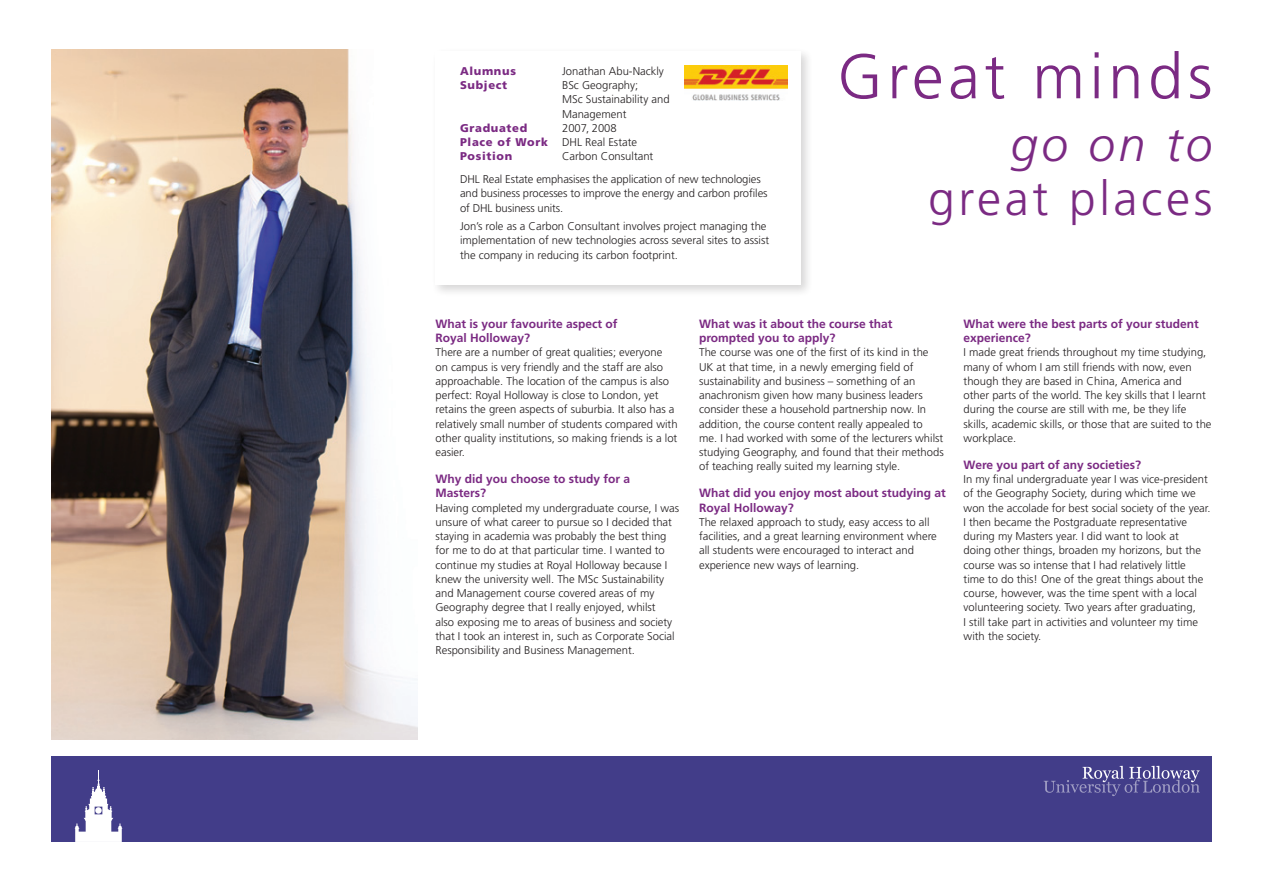
<style>
.page{position:relative;width:1263px;height:893px;background:#fff}
.page>*{position:absolute;margin:0;border:0;box-sizing:border-box;transform-origin:0 0}
.t1{font:300 63px "Frutiger LT Std";letter-spacing:.075em;color:#7b2a83}
.t2{font:300 48px "Frutiger LT Std";letter-spacing:.075em;color:#7b2a83}
.t3{font:italic 300 48px "Frutiger LT Std";color:#7b2a83}
.t4{font:700 12px/14.2px "Frutiger LT Std";color:#7b2a83}
.t5{font:300 11.25px/14.2px "Frutiger LT Std";color:#231f20}
.t6{font:900 11.25px "Frutiger LT Std";letter-spacing:.06em;color:#7b2a83}
</style>
<div class="page">
<div style="left:51px;top:756px;width:1161px;height:85px;background:#423d89"></div>
<svg style="left:1043px;top:766px;width:157px;height:30px"></svg>
<svg style="left:75px;top:771px;width:48px;height:71px"></svg>
<img style="left:51px;top:50px;width:367px;height:689px">
<div style="left:431px;top:47px;width:383px;height:251px;background:#231f20;opacity:.9"></div>
<div style="left:435px;top:51px;width:366px;height:234px;background:#fff"></div>
<img style="left:685px;top:66px;width:103px;height:35px">
<p class="t6" style="left:460px;top:64px;width:57px">Alumnus</p>
<p class="t5" style="left:562px;top:64px;width:103px">Jonathan Abu-Nackly</p>
<p class="t6" style="left:460px;top:78px;width:49px">Subject</p>
<p class="t5" style="left:562px;top:78px;width:109px">BSc Geography;<br>MSc Sustainability and<br>Management</p>
<p class="t6" style="left:460px;top:121px;width:69px">Graduated</p>
<p class="t5" style="left:562px;top:121px;width:56px">2007, 2008</p>
<p class="t6" style="left:460px;top:135px;width:89px">Place of Work</p>
<p class="t5" style="left:562px;top:135px;width:77px">DHL Real Estate</p>
<p class="t6" style="left:460px;top:150px;width:54px">Position</p>
<p class="t5" style="left:460px;top:145px;width:302px;line-height:22.8px;text-align:center">Carbon Consultant<br>DHL Real Estate emphasises the application of new technologies</p>
<p class="t5" style="left:460px;top:187px;width:309px">and business processes to improve the energy and carbon profiles of DHL business units.</p>
<p class="t5" style="left:460px;top:219px;width:311px">Jon’s role as a Carbon Consultant involves project managing the implementation of new technologies across several sites to assist the company in reducing its carbon footprint.</p>
<h1 class="t1" style="left:837px;top:41px;width:377px">Great minds</h1>
<h2 class="t3" style="left:1011px;top:117px;width:203px">go on to</h2>
<h2 class="t2" style="left:928px;top:171px;width:286px">great places</h2>
<p class="t4" style="left:435px;top:317px;width:184px">What is your favourite aspect of<br>Royal Holloway?</p>
<p class="t5" style="left:435px;top:346px;width:244px">There are a number of great qualities; everyone on campus is very friendly and the staff are also approachable. The location of the campus is also perfect: Royal Holloway is close to London, yet retains the green aspects of suburbia. It also has a relatively small number of students compared with other quality institutions, so making friends is a lot easier.</p>
<p class="t4" style="left:435px;top:472px;width:196px">Why did you choose to study for a<br>Masters?</p>
<p class="t5" style="left:435px;top:501px;width:245px">Having completed my undergraduate course, I was unsure of what career to pursue so I decided that staying in academia was probably the best thing for me to do at that particular time. I wanted to continue my studies at Royal Holloway because I knew the university well. The MSc Sustainability and Management course covered areas of my Geography degree that I really enjoyed, whilst<br>also exposing me to areas of business and society that I took an interest in, such as Corporate Social Responsibility and Business Management.</p>
<p class="t4" style="left:699px;top:317px;width:195px">What was it about the course that prompted you to apply?</p>
<p class="t5" style="left:699px;top:346px;width:246px">The course was one of the first of its kind in the UK at that time, in a newly emerging field of sustainability and business – something of an anachronism given how many business leaders consider these a household partnership now. In addition, the course content really appealed to<br>me. I had worked with some of the lecturers whilst studying Geography, and found that their methods of teaching really suited my learning style.</p>
<p class="t4" style="left:699px;top:486px;width:248px">What did you enjoy most about studying at<br>Royal Holloway?</p>
<p class="t5" style="left:699px;top:515px;width:239px">The relaxed approach to study, easy access to all facilities, and a great learning environment where all students were encouraged to interact and experience new ways of learning.</p>
<p class="t4" style="left:963px;top:317px;width:237px">What were the best parts of your student experience?</p>
<p class="t5" style="left:963px;top:346px;width:249px">I made great friends throughout my time studying, many of whom I am still friends with now, even though they are based in China, America and<br>other parts of the world. The key skills that I learnt during the course are still with me, be they life skills, academic skills, or those that are suited to the workplace.</p>
<p class="t4" style="left:963px;top:458px;width:179px">Were you part of any societies?</p>
<p class="t5" style="left:963px;top:472px;width:249px">In my final undergraduate year I was vice-president of the Geography Society, during which time we won the accolade for best social society of the year.<br>I then became the Postgraduate representative during my Masters year. I did want to look at<br>doing other things, broaden my horizons, but the course was so intense that I had relatively little<br>time to do this! One of the great things about the course, however, was the time spent with a local volunteering society. Two years after graduating,<br>I still take part in activities and volunteer my time with the society.</p>
</div>
